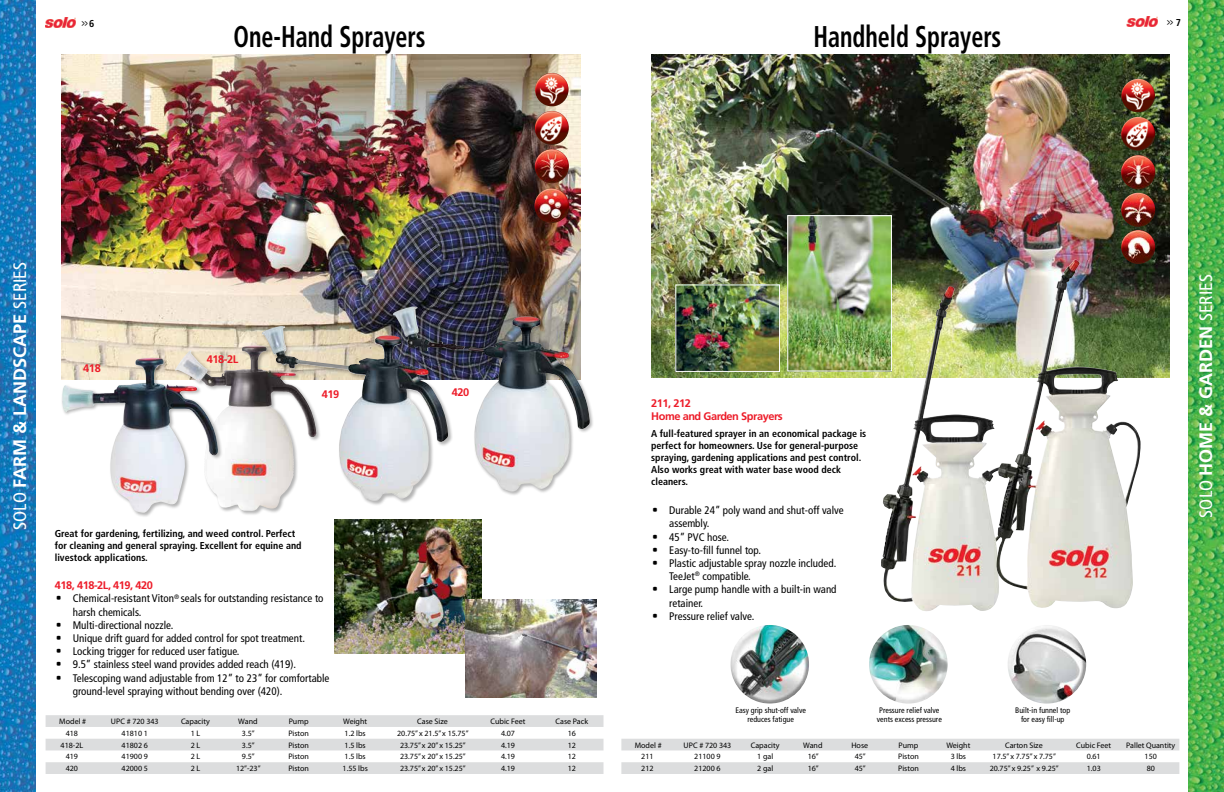
<style>
.page{position:relative;width:1224px;height:792px;background:#fff}
.page>*{position:absolute;margin:0;border:0;box-sizing:border-box;transform-origin:0 0}
.t1{font:700 condensed 30px "Frutiger LT Std";color:#000;scale:.8 1}
.t2{font:700 18px "Frutiger LT Std";color:#fff}
.t3{font:condensed 11px/13.2px "Frutiger LT Std";color:#000}
.t4{font:700 11px/13.2px "Frutiger LT Std";letter-spacing:-.04em;color:#ed1c29}
.t5{font:700 condensed 10px/12px "Frutiger LT Std";color:#000}
.t6{font:700 condensed 10px "Frutiger LT Std";color:#000;scale:.5 1}
.t7{font:8px "Myriad Pro";color:#000}
.t8{font:condensed 8px/9px "Frutiger LT Std";color:#000;text-align:center}
.s1{font-weight:400;font-stretch:condensed}
.s2{font-family:"OCRA Std";font-stretch:normal}
</style>
<div class="page">
<img style="left:45px;top:17px;width:31px;height:11px">
<img style="left:1127px;top:16px;width:31px;height:11px">
<img style="left:61px;top:55px;width:520px;height:302px">
<div style="left:392px;top:306px;width:203px;height:191px;background:#000;opacity:.3"></div>
<img style="left:393px;top:307px;width:130px;height:74px">
<img style="left:535px;top:188px;width:34px;height:35px;border-radius:17px">
<img style="left:535px;top:73px;width:34px;height:33px;border-radius:17px">
<img style="left:535px;top:111px;width:34px;height:34px;border-radius:17px">
<img style="left:535px;top:149px;width:34px;height:34px;border-radius:17px">
<div style="left:261px;top:325px;width:192px;height:181px;background:#000;opacity:.3"></div>
<img style="left:262px;top:326px;width:186px;height:175px">
<div style="left:174px;top:344px;width:147px;height:172px;background:#000;opacity:.3"></div>
<img style="left:175px;top:345px;width:141px;height:166px">
<div style="left:61px;top:357px;width:162px;height:161px;background:#000;opacity:.3"></div>
<img style="left:62px;top:358px;width:128px;height:155px">
<img style="left:0;top:399px;width:36px;height:393px">
<img style="left:0;top:0;width:36px;height:399px">
<svg style="left:46px;top:715px;width:558px;height:59px"></svg>
<img style="left:335px;top:519px;width:146px;height:134px">
<img style="left:466px;top:599px;width:131px;height:98px">
<img style="left:651px;top:54px;width:519px;height:324px">
<img style="left:1188px;top:408px;width:36px;height:384px">
<img style="left:1188px;top:0;width:36px;height:408px">
<img style="left:677px;top:286px;width:101px;height:84px">
<div style="left:675px;top:284px;width:105px;height:88px;border:1px solid #fff"></div>
<img style="left:789px;top:217px;width:101px;height:153px">
<div style="left:787px;top:215px;width:105px;height:157px;border:1px solid #fff"></div>
<svg style="left:621px;top:739px;width:558px;height:35px"></svg>
<img style="left:730px;top:625px;width:79px;height:79px;border-radius:39px">
<img style="left:869px;top:625px;width:79px;height:79px;border-radius:39px">
<img style="left:1008px;top:625px;width:78px;height:79px;border-radius:39px">
<img style="left:1121px;top:79px;width:34px;height:33px;border-radius:17px">
<img style="left:1121px;top:117px;width:34px;height:34px;border-radius:17px">
<img style="left:1121px;top:155px;width:34px;height:34px;border-radius:17px">
<img style="left:1121px;top:230px;width:34px;height:34px;border-radius:17px">
<img style="left:1121px;top:193px;width:34px;height:34px;border-radius:17px">
<img style="left:881px;top:287px;width:114px;height:324px">
<img style="left:995px;top:260px;width:146px;height:349px">
<p class="t6" style="left:82px;top:17px;width:26px">&gt;&gt; 6</p>
<p class="t6" style="left:1167px;top:15px;width:29px">&gt;&gt; 7</p>
<h1 class="t1" style="left:234px;top:19px;width:241px">One-Hand Sprayers</h1>
<h1 class="t1" style="left:813px;top:19px;width:237px">Handheld Sprayers</h1>
<h2 class="t2" style="left:9px;top:530px;width:269px;rotate:-90deg"><span class="s1">SOLO</span> FARM &amp; LANDSCAPE <span class="s1">SERIES</span></h2>
<p class="t4" style="left:83px;top:362px;width:19px">418</p>
<p class="t4" style="left:207px;top:353px;width:33px">418-2L</p>
<p class="t4" style="left:322px;top:387px;width:19px">419</p>
<p class="t4" style="left:452px;top:385px;width:19px">420</p>
<p class="t5" style="left:55px;top:528px;width:248px">Great for gardening, fertilizing, and weed control. Perfect for cleaning and general spraying. Excellent for equine and livestock applications.</p>
<p class="t4" style="left:55px;top:579px;width:100px">418, 418-2L, 419, 420</p>
<p class="t3" style="left:73px;top:592px;width:252px;text-indent:-18px"><span class="s2">•</span> Chemical-resistant Viton<sup>®</sup> seals for outstanding resistance to harsh chemicals.</p>
<p class="t3" style="left:55px;top:618px;width:120px"><span class="s2">•</span> Multi-directional nozzle.</p>
<p class="t3" style="left:55px;top:632px;width:252px"><span class="s2">•</span> Unique drift guard for added control for spot treatment.</p>
<p class="t3" style="left:55px;top:645px;width:186px"><span class="s2">•</span> Locking trigger for reduced user fatigue.</p>
<p class="t3" style="left:55px;top:658px;width:243px"><span class="s2">•</span> 9.5” stainless steel wand provides added reach (419).</p>
<p class="t3" style="left:73px;top:671px;width:258px;text-indent:-18px"><span class="s2">•</span> Telescoping wand adjustable from 12” to 23” for comfortable ground-level spraying without bending over (420).</p>
<p class="t7" style="left:59px;top:716px;width:28px">Model #</p>
<p class="t7" style="left:111px;top:716px;width:49px">UPC # 720 343</p>
<p class="t7" style="left:181px;top:716px;width:30px">Capacity</p>
<p class="t7" style="left:238px;top:716px;width:21px">Wand</p>
<p class="t7" style="left:289px;top:716px;width:21px">Pump</p>
<p class="t7" style="left:343px;top:716px;width:25px">Weight</p>
<p class="t7" style="left:417px;top:716px;width:32px">Case Size</p>
<p class="t7" style="left:491px;top:716px;width:36px">Cubic Feet</p>
<p class="t7" style="left:556px;top:716px;width:34px">Case Pack</p>
<p class="t7" style="left:66px;top:728px;width:14px">418</p>
<p class="t7" style="left:122px;top:728px;width:28px">41810 1</p>
<p class="t7" style="left:191px;top:728px;width:11px">1 L</p>
<p class="t7" style="left:242px;top:728px;width:14px">3.5”</p>
<p class="t7" style="left:288px;top:728px;width:22px">Piston</p>
<p class="t7" style="left:345px;top:728px;width:23px">1.2 lbs</p>
<p class="t7" style="left:397px;top:728px;width:73px">20.75” x 21.5” x 15.75”</p>
<p class="t7" style="left:501px;top:728px;width:15px">4.07</p>
<p class="t7" style="left:568px;top:728px;width:10px">16</p>
<p class="t7" style="left:61px;top:740px;width:24px">418-2L</p>
<p class="t7" style="left:122px;top:740px;width:28px">41802 6</p>
<p class="t7" style="left:191px;top:740px;width:11px">2 L</p>
<p class="t7" style="left:242px;top:740px;width:14px">3.5”</p>
<p class="t7" style="left:288px;top:740px;width:22px">Piston</p>
<p class="t7" style="left:345px;top:740px;width:23px">1.5 lbs</p>
<p class="t7" style="left:400px;top:740px;width:67px">23.75” x 20” x 15.25”</p>
<p class="t7" style="left:501px;top:740px;width:15px">4.19</p>
<p class="t7" style="left:568px;top:740px;width:10px">12</p>
<p class="t7" style="left:66px;top:752px;width:14px">419</p>
<p class="t7" style="left:122px;top:752px;width:28px">41900 9</p>
<p class="t7" style="left:191px;top:752px;width:11px">2 L</p>
<p class="t7" style="left:242px;top:752px;width:14px">9.5”</p>
<p class="t7" style="left:288px;top:752px;width:22px">Piston</p>
<p class="t7" style="left:345px;top:752px;width:23px">1.5 lbs</p>
<p class="t7" style="left:400px;top:752px;width:67px">23.75” x 20” x 15.25”</p>
<p class="t7" style="left:501px;top:752px;width:15px">4.19</p>
<p class="t7" style="left:568px;top:752px;width:10px">12</p>
<p class="t7" style="left:66px;top:764px;width:14px">420</p>
<p class="t7" style="left:122px;top:764px;width:28px">42000 5</p>
<p class="t7" style="left:191px;top:764px;width:11px">2 L</p>
<p class="t7" style="left:236px;top:764px;width:26px">12”-23”</p>
<p class="t7" style="left:288px;top:764px;width:22px">Piston</p>
<p class="t7" style="left:343px;top:764px;width:27px">1.55 lbs</p>
<p class="t7" style="left:400px;top:764px;width:67px">23.75” x 20” x 15.25”</p>
<p class="t7" style="left:501px;top:764px;width:15px">4.19</p>
<p class="t7" style="left:568px;top:764px;width:10px">12</p>
<p class="t4" style="left:651px;top:396px;width:133px">211, 212<br>Home and Garden Sprayers</p>
<p class="t5" style="left:651px;top:428px;width:217px">A full-featured sprayer in an economical package is perfect for homeowners. Use for general-purpose spraying, gardening applications and pest control.<br>Also works great with water base wood deck cleaners.</p>
<p class="t3" style="left:669px;top:504px;width:176px;text-indent:-18px"><span class="s2">•</span> Durable 24” poly wand and shut-off valve assembly.</p>
<p class="t3" style="left:651px;top:530px;width:79px"><span class="s2">•</span> 45” PVC hose.</p>
<p class="t3" style="left:651px;top:543px;width:111px"><span class="s2">•</span> Easy-to-fill funnel top.</p>
<p class="t3" style="left:669px;top:557px;width:169px;text-indent:-18px"><span class="s2">•</span> Plastic adjustable spray nozzle included.<br>TeeJet<sup>®</sup> compatible.</p>
<p class="t3" style="left:669px;top:583px;width:169px;text-indent:-18px"><span class="s2">•</span> Large pump handle with a built-in wand retainer.</p>
<p class="t3" style="left:651px;top:609px;width:105px"><span class="s2">•</span> Pressure relief valve.</p>
<h2 class="t2" style="left:1195px;top:518px;width:245px;rotate:-90deg"><span class="s1">SOLO</span> HOME &amp; GARDEN <span class="s1">SERIES</span></h2>
<p class="t8" style="left:735px;top:706px;width:72px">Easy grip shut-off valve reduces fatigue</p>
<p class="t8" style="left:877px;top:706px;width:66px;text-align:left">Pressure relief valve vents excess pressure</p>
<p class="t8" style="left:1015px;top:706px;width:56px">Built-in funnel top for easy fill-up</p>
<p class="t7" style="left:635px;top:740px;width:28px">Model #</p>
<p class="t7" style="left:684px;top:740px;width:49px">UPC # 720 343</p>
<p class="t7" style="left:751px;top:740px;width:30px">Capacity</p>
<p class="t7" style="left:803px;top:740px;width:21px">Wand</p>
<p class="t7" style="left:851px;top:740px;width:18px">Hose</p>
<p class="t7" style="left:899px;top:740px;width:21px">Pump</p>
<p class="t7" style="left:946px;top:740px;width:25px">Weight</p>
<p class="t7" style="left:1005px;top:740px;width:39px">Carton Size</p>
<p class="t7" style="left:1076px;top:740px;width:36px">Cubic Feet</p>
<p class="t7" style="left:1126px;top:740px;width:51px">Pallet Quantity</p>
<p class="t7" style="left:641px;top:752px;width:14px">211</p>
<p class="t7" style="left:694px;top:752px;width:28px">21100 9</p>
<p class="t7" style="left:757px;top:752px;width:18px">1 gal</p>
<p class="t7" style="left:808px;top:752px;width:13px">16”</p>
<p class="t7" style="left:855px;top:752px;width:13px">45”</p>
<p class="t7" style="left:898px;top:752px;width:22px">Piston</p>
<p class="t7" style="left:951px;top:752px;width:17px">3 lbs</p>
<p class="t7" style="left:993px;top:752px;width:65px">17.5” x 7.75” x 7.75”</p>
<p class="t7" style="left:1087px;top:752px;width:15px">0.61</p>
<p class="t7" style="left:1145px;top:752px;width:14px">150</p>
<p class="t7" style="left:641px;top:764px;width:14px">212</p>
<p class="t7" style="left:694px;top:764px;width:28px">21200 6</p>
<p class="t7" style="left:757px;top:764px;width:18px">2 gal</p>
<p class="t7" style="left:808px;top:764px;width:13px">16”</p>
<p class="t7" style="left:855px;top:764px;width:13px">45”</p>
<p class="t7" style="left:898px;top:764px;width:22px">Piston</p>
<p class="t7" style="left:951px;top:764px;width:17px">4 lbs</p>
<p class="t7" style="left:990px;top:764px;width:71px">20.75” x 9.25” x 9.25”</p>
<p class="t7" style="left:1087px;top:764px;width:15px">1.03</p>
<p class="t7" style="left:1147px;top:764px;width:10px">80</p>
</div>
